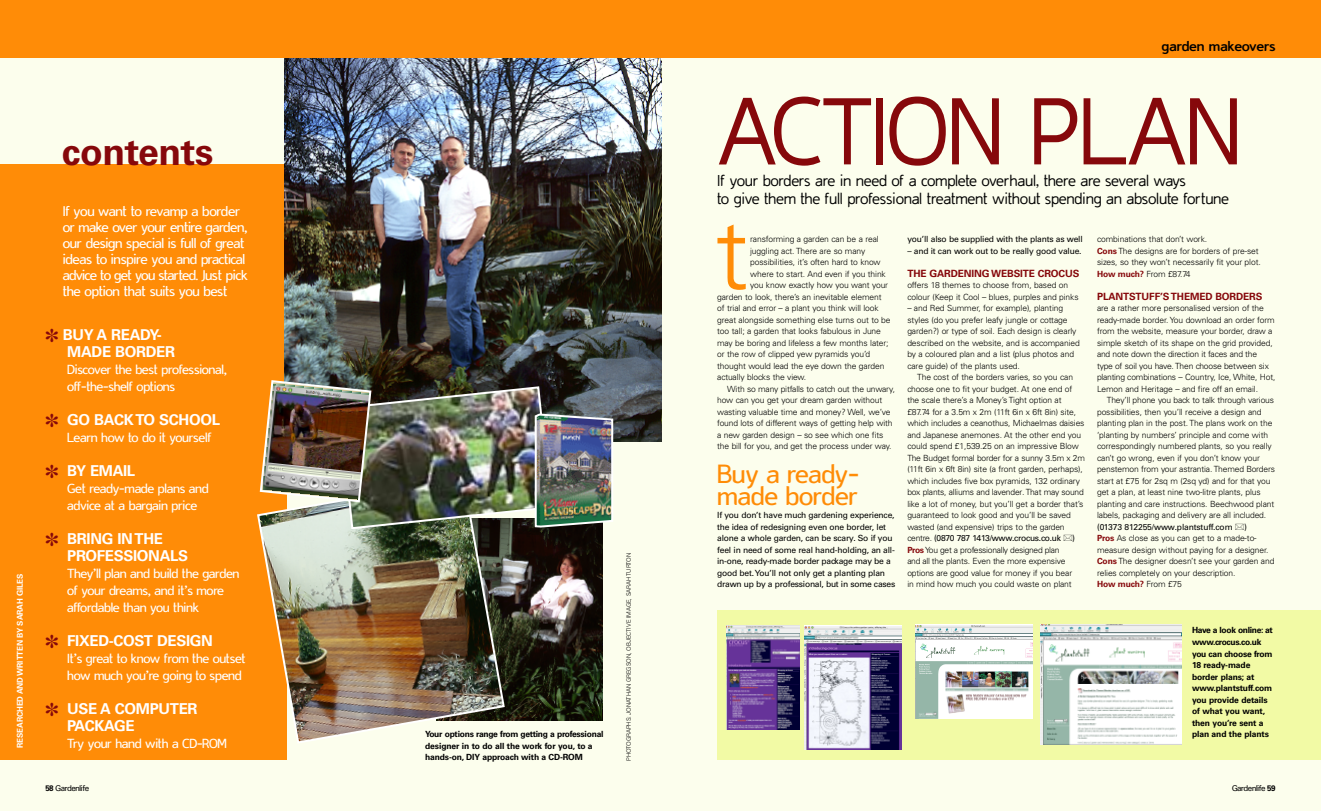
<style>
.page{position:relative;width:1321px;height:811px;background:#fcfeed}
.page>*{position:absolute;margin:0;border:0;box-sizing:border-box;transform-origin:0 0}
.t1{font:100 108px "Domestos Sans";letter-spacing:-.02em;color:#86080b}
.t2{font:300 100.5px "Univers LT";color:#ff8c07}
.t3{font:700 37.3px "Univers LT";letter-spacing:-.01em;color:#86080b}
.t4{font:30px/22px "Domestos Sans";letter-spacing:-.01em;color:#ff8c07}
.t5{font:100 18px/18px "Domestos Sans";letter-spacing:-.015em;color:#000}
.t6{font:16px/16px "Domestos Sans";letter-spacing:-.025em;color:#fff}
.t7{font:700 16px "Domestos Sans";letter-spacing:-.01em;color:#000}
.t8{font:15px/17px "Domestos Sans";letter-spacing:-.02em;color:#fff}
.t9{font:700 15px/17px "Univers LT";letter-spacing:-.02em;color:#fff}
.t10{font:700 10px "Univers LT";letter-spacing:-.01em;color:#86080b}
.t11{font:300 8.5px/11.5px "Univers LT";letter-spacing:-.01em;color:#000}
.t12{font:8.5px/11.5px "Univers LT";letter-spacing:-.02em;color:#000}
.t13{font:700 8.5px/11.5px "Univers LT";letter-spacing:-.015em;color:#000}
.t14{font:700 8px "Univers LT";letter-spacing:-.015em;color:#fff}
.t15{font:8px "Univers LT";letter-spacing:-.07em;color:#000}
.t16{font:300 6px "Univers LT";letter-spacing:-.015em;color:#000}
.s1{color:#86080b}
.s2{font-weight:700}
.s3{font-style:italic}
.s4{font-weight:400}
.s5{font-weight:700;color:#86080b}
</style>
<div class="page">
<div style="left:717px;top:611px;width:604px;height:149px;background:#f2faa5"></div>
<img style="left:915px;top:625px;width:117px;height:93px">
<img style="left:726px;top:625px;width:74px;height:105px">
<img style="left:1040px;top:624px;width:141px;height:120px">
<img style="left:804px;top:626px;width:98px;height:124px">
<div style="left:0;top:164px;width:286px;height:596px;background:#ff8c07"></div>
<img style="left:284px;top:58px;width:377px;height:383px">
<img style="left:506px;top:530px;width:97px;height:190px">
<img style="left:257px;top:514px;width:249px;height:230px">
<div style="left:0;top:0;width:1321px;height:58px;background:#ff8c07"></div>
<img style="left:259px;top:379px;width:354px;height:151px">
<p class="t14" style="left:17px;top:748px;width:176px;rotate:-90deg">RESEARCHED AND WRITTEN BY SARAH GILES</p>
<h3 class="t3" style="left:62px;top:138px;width:153px">contents</h3>
<h3 class="t6" style="left:63px;top:204px;width:187px">If you want to revamp a border or make over your entire garden, our design special is full of great ideas to inspire you and practical advice to get you started. Just pick the option that suits you best</h3>
<h3 class="t9" style="left:67px;top:327px;width:109px;text-indent:-22px"><span class="s1">✽</span> BUY A READY-<br>MADE BORDER</h3>
<h3 class="t8" style="left:67px;top:362px;width:161px">Discover the best professional, off-the-shelf options</h3>
<h3 class="t9" style="left:45px;top:412px;width:176px"><span class="s1">✽</span> GO BACK TO SCHOOL</h3>
<h3 class="t8" style="left:67px;top:430px;width:146px">Learn how to do it yourself</h3>
<h3 class="t9" style="left:45px;top:463px;width:91px"><span class="s1">✽</span> BY EMAIL</h3>
<h3 class="t8" style="left:67px;top:481px;width:143px">Get ready-made plans and advice at a bargain price</h3>
<h3 class="t9" style="left:67px;top:531px;width:122px;text-indent:-22px"><span class="s1">✽</span> BRING IN THE<br>PROFESSIONALS</h3>
<h3 class="t8" style="left:67px;top:566px;width:174px">They’ll plan and build the garden of your dreams, and it’s more affordable than you think</h3>
<h3 class="t9" style="left:45px;top:633px;width:169px"><span class="s1">✽</span> FIXED-COST DESIGN</h3>
<h3 class="t8" style="left:67px;top:651px;width:180px">It’s great to know from the outset how much you’re going to spend</h3>
<h3 class="t9" style="left:67px;top:701px;width:132px;text-indent:-22px"><span class="s1">✽</span> USE A COMPUTER<br>PACKAGE</h3>
<h3 class="t8" style="left:67px;top:736px;width:161px">Try your hand with a CD-ROM</h3>
<p class="t15" style="left:45px;top:785px;width:45px"><span class="s2">58</span> Gardenlife</p>
<h3 class="t7" style="left:1161px;top:41px;width:116px">garden makeovers</h3>
<h1 class="t1" style="left:717px;top:97px;width:527px">ACTION PLAN</h1>
<h3 class="t5" style="left:717px;top:173px;width:513px">If your borders are in need of a complete overhaul, there are several ways<br>to give them the full professional treatment without spending an absolute fortune</h3>
<h2 class="t2" style="left:715px;top:216px;width:35px">t</h2>
<p class="t11" style="left:750px;top:234px;width:130px">ransforming a garden can be a real</p>
<p class="t12" style="left:907px;top:234px;width:177px">you’ll also be supplied with the plants as well</p>
<p class="t12" style="left:907px;top:246px;width:176px">– and it can work out to be really good value.</p>
<p class="t10" style="left:907px;top:270px;width:174px">THE GARDENING WEBSITE CROCUS</p>
<p class="t11" style="left:907px;top:280px;width:173px">offers 18 themes to choose from, based on colour (Keep it Cool – blues, purples and pinks</p>
<p class="t11" style="left:907px;top:303px;width:174px">– and Red Summer, for example), planting styles (do you prefer leafy jungle or cottage garden?) or type of soil. Each design is clearly described on the website, and is accompanied by a coloured plan and a list (plus photos and care guide) of the plants used.</p>
<p class="t11" style="left:907px;top:372px;width:179px;text-indent:10px">The cost of the borders varies, so you can choose one to fit your budget. At one end of the scale there’s a Money’s Tight option at £87.74 for a 3.5m x 2m (11ft 6in x 6ft 8in) site, which includes a ceanothus, Michaelmas daisies and Japanese anemones. At the other end you could spend £1,539.25 on an impressive Blow The Budget formal border for a sunny 3.5m x 2m (11ft 6in x 6ft 8in) site (a front garden, perhaps), which includes five box pyramids, 132 ordinary box plants, alliums and lavender<span class="s3">.</span> That may sound like a lot of money, but you’ll get a border that’s guaranteed to look good and you’ll be saved wasted (and expensive) trips to the garden centre. <span class="s4">(0870 787 1413/www.crocus.co.uk</span></p>
<p class="t11" style="left:1097px;top:234px;width:165px">combinations that don’t work.<br><span class="s5">Cons</span> The designs are for borders of pre-set sizes, so they won’t necessarily fit your plot.<br><span class="s5">How much?</span> From £87.74</p>
<p class="t10" style="left:1097px;top:293px;width:167px">PLANTSTUFF’S THEMED BORDERS</p>
<p class="t11" style="left:1097px;top:303px;width:180px">are a rather more personalised version of the ready-made border. You download an order form from the website, measure your border, draw a simple sketch of its shape on the grid provided, and note down the direction it faces and the<br>type of soil you have. Then choose between six planting combinations – Country, Ice, White, Hot, Lemon and Heritage – and fire off an email.</p>
<p class="t11" style="left:1097px;top:395px;width:180px;text-indent:10px">They’ll phone you back to talk through various possibilities, then you’ll receive a design and planting plan in the post. The plans work on the ‘planting by numbers’ principle and come with correspondingly numbered plants, so you really can’t go wrong, even if you don’t know your penstemon from your astrantia. Themed Borders start at £75 for 2sq m (2sq yd) and for that you get a plan, at least nine two-litre plants, plus planting and care instructions. Beechwood plant labels, packaging and delivery are all included.</p>
<p class="t12" style="left:1097px;top:522px;width:137px">(01373 812255/www.plantstuff.com</p>
<p class="t11" style="left:750px;top:246px;width:117px">juggling act. There are so many</p>
<p class="t11" style="left:750px;top:257px;width:132px">possibilities, it’s often hard to know</p>
<p class="t11" style="left:750px;top:269px;width:137px">where to start. And even if you think</p>
<p class="t11" style="left:750px;top:280px;width:139px">you know exactly how you want your</p>
<p class="t11" style="left:717px;top:292px;width:166px">garden to look, there’s an inevitable element</p>
<p class="t11" style="left:717px;top:303px;width:163px">of trial and error – a plant you think will look</p>
<p class="t11" style="left:717px;top:315px;width:175px">great alongside something else turns out to be</p>
<p class="t11" style="left:717px;top:326px;width:165px">too tall; a garden that looks fabulous in June</p>
<p class="t11" style="left:717px;top:338px;width:173px">may be boring and lifeless a few months later;</p>
<p class="t11" style="left:717px;top:349px;width:154px">or the row of clipped yew pyramids you’d</p>
<p class="t11" style="left:717px;top:361px;width:169px">thought would lead the eye down the garden</p>
<p class="t11" style="left:717px;top:372px;width:91px">actually blocks the view.</p>
<p class="t11" style="left:727px;top:384px;width:169px">With so many pitfalls to catch out the unwary,</p>
<p class="t11" style="left:717px;top:395px;width:167px">how can you get your dream garden without</p>
<p class="t11" style="left:717px;top:407px;width:175px">wasting valuable time and money? Well, we’ve</p>
<p class="t11" style="left:717px;top:418px;width:177px">found lots of different ways of getting help with</p>
<p class="t11" style="left:717px;top:430px;width:168px">a new garden design – so see which one fits</p>
<p class="t11" style="left:717px;top:441px;width:176px">the bill for you, and get the process under way.</p>
<h3 class="t4" style="left:717px;top:465px;width:143px">Buy a ready&shy;made border</h3>
<p class="t12" style="left:717px;top:510px;width:180px">If you don’t have much gardening experience, the idea of redesigning even one border, let alone a whole garden, can be scary. So if you feel in need of some real hand-holding, an all&shy;in-one, ready-made border package may be a good bet. You’ll not only get a planting plan drawn up by a professional, but in some cases</p>
<p class="t11" style="left:1097px;top:522px;width:179px;text-indent:147px"><span class="s4">)<br></span><span class="s5">Pros</span> As close as you can get to a made-to&shy;measure design without paying for a designer.<br><span class="s5">Cons</span> The designer doesn’t see your garden and relies completely on your description.<br><span class="s5">How much?</span> From £75</p>
<p class="t13" style="left:1192px;top:625px;width:82px">Have a look online: at www.crocus.co.uk you can choose from<br>18 ready-made border plans; at www.plantstuff.com you provide details of what you want, then you’re sent a</p>
<p class="t12" style="left:1072px;top:533px;width:4px">)</p>
<p class="t11" style="left:907px;top:545px;width:166px"><span class="s5">Pros</span>You get a professionally designed plan and all the plants. Even the more expensive options are good value for money if you bear in mind how much you could waste on plant</p>
<p class="t16" style="left:627px;top:760px;width:209px;rotate:-90deg">PHOTOGRAPHS: JONATHAN GREGSON, OBJECTIVE IMAGE, SARAH TURTON</p>
<p class="t13" style="left:425px;top:729px;width:180px">Your options range from getting a professional</p>
<p class="t13" style="left:1192px;top:729px;width:78px">plan and the plants</p>
<p class="t13" style="left:425px;top:740px;width:169px">designer in to do all the work for you, to a hands-on, DIY approach with a CD-ROM</p>
<p class="t15" style="left:1232px;top:785px;width:45px">Gardenlife <span class="s2">59</span></p>
</div>
